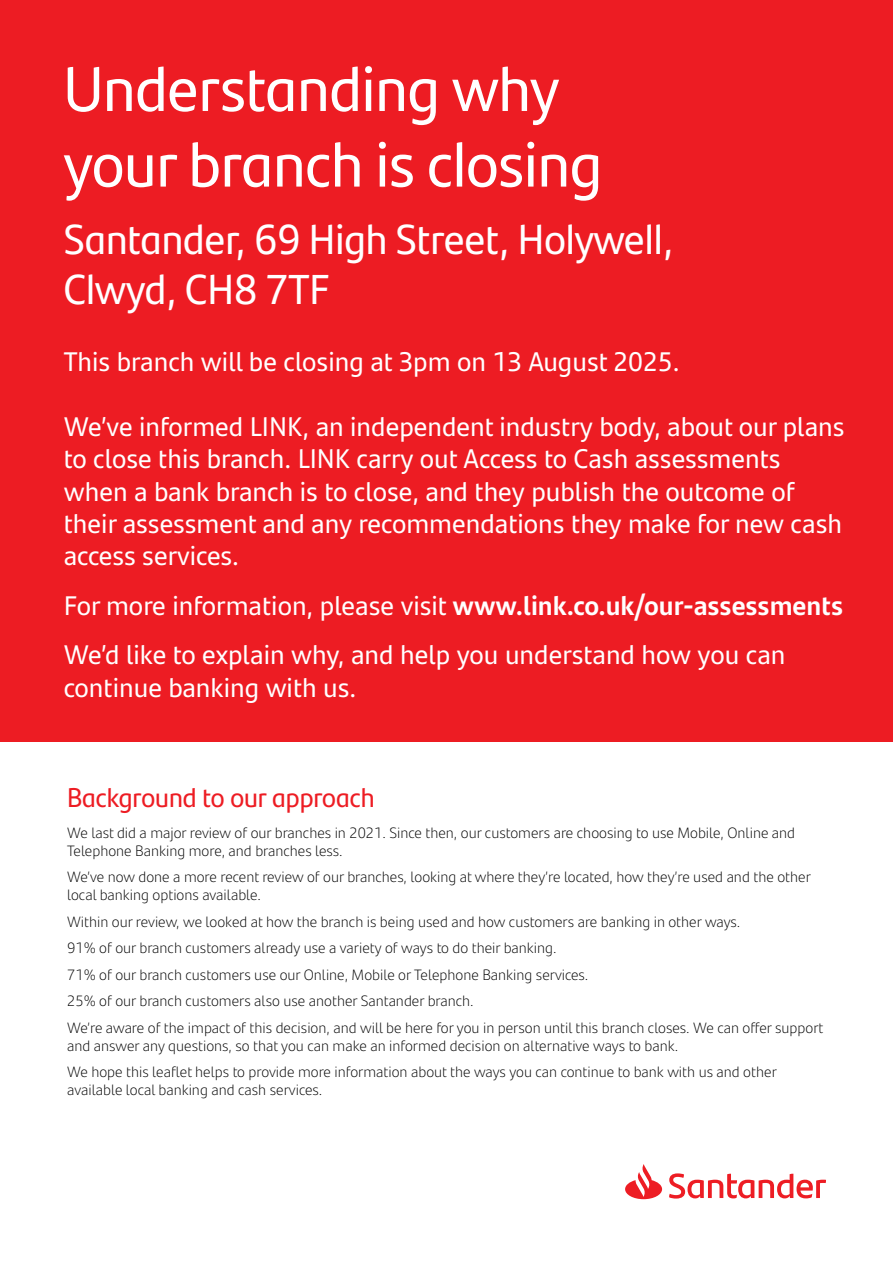
<style>
.page{position:relative;width:893px;height:1263px;background:#fff}
.page>*{position:absolute;margin:0;border:0;box-sizing:border-box;transform-origin:0 0}
.t1{font:63px/75.6px "Santander Headline";color:#fff}
.t2{font:42px/50.4px "Santander Headline";color:#fff}
._11pt_Body_Copy{font:27px/32.4px "Santander Text";color:#fff}
._11pt_Body_Copy-2{font:27px "Santander Headline";color:#ed1c23}
._11pt_Body_Copy-3{font:300 15px/18px "Santander Text";color:#000}
.s1{font-weight:700}
</style>
<div class="page">
<div style="left:0;top:0;width:893px;height:741px;background:#ed1c23"></div>
<svg style="left:625px;top:1164px;width:201px;height:35px"></svg>
<p class="t1" style="left:64px;top:48px;width:540px">Understanding why your branch is closing</p>
<p class="t2" style="left:64px;top:212px;width:611px">Santander, 69 High Street, Holywell,<br>Clwyd, CH8 7TF</p>
<p class="_11pt_Body_Copy" style="left:64px;top:344px;width:617px">This branch will be closing at 3pm on 13 August 2025.</p>
<p class="_11pt_Body_Copy" style="left:64px;top:409px;width:782px">We’ve informed LINK, an independent industry body, about our plans to close this branch. LINK carry out Access to Cash assessments when a bank branch is to close, and they publish the outcome of their assessment and any recommendations they make for new cash access services.</p>
<p class="_11pt_Body_Copy" style="left:64px;top:588px;width:781px">For more information, please visit <span class="s1">www.link.co.uk/our-assessments</span></p>
<p class="_11pt_Body_Copy" style="left:64px;top:637px;width:723px">We’d like to explain why, and help you understand how you can continue banking with us.</p>
<p class="_11pt_Body_Copy-2" style="left:67px;top:777px;width:309px">Background to our approach</p>
<p class="_11pt_Body_Copy-3" style="left:67px;top:823px;width:729px">We last did a major review of our branches in 2021. Since then, our customers are choosing to use Mobile, Online and<br>Telephone Banking more, and branches less.</p>
<p class="_11pt_Body_Copy-3" style="left:67px;top:867px;width:745px">We’ve now done a more recent review of our branches, looking at where they’re located, how they’re used and the other local banking options available.</p>
<p class="_11pt_Body_Copy-3" style="left:67px;top:912px;width:675px">Within our review, we looked at how the branch is being used and how customers are banking in other ways.</p>
<p class="_11pt_Body_Copy-3" style="left:67px;top:938px;width:491px">91% of our branch customers already use a variety of ways to do their banking.</p>
<p class="_11pt_Body_Copy-3" style="left:67px;top:965px;width:523px">71% of our branch customers use our Online, Mobile or Telephone Banking services.</p>
<p class="_11pt_Body_Copy-3" style="left:67px;top:991px;width:408px">25% of our branch customers also use another Santander branch.</p>
<p class="_11pt_Body_Copy-3" style="left:67px;top:1018px;width:758px">We’re aware of the impact of this decision, and will be here for you in person until this branch closes. We can offer support and answer any questions, so that you can make an informed decision on alternative ways to bank.</p>
<p class="_11pt_Body_Copy-3" style="left:67px;top:1062px;width:711px">We hope this leaflet helps to provide more information about the ways you can continue to bank with us and other available local banking and cash services.</p>
</div>
